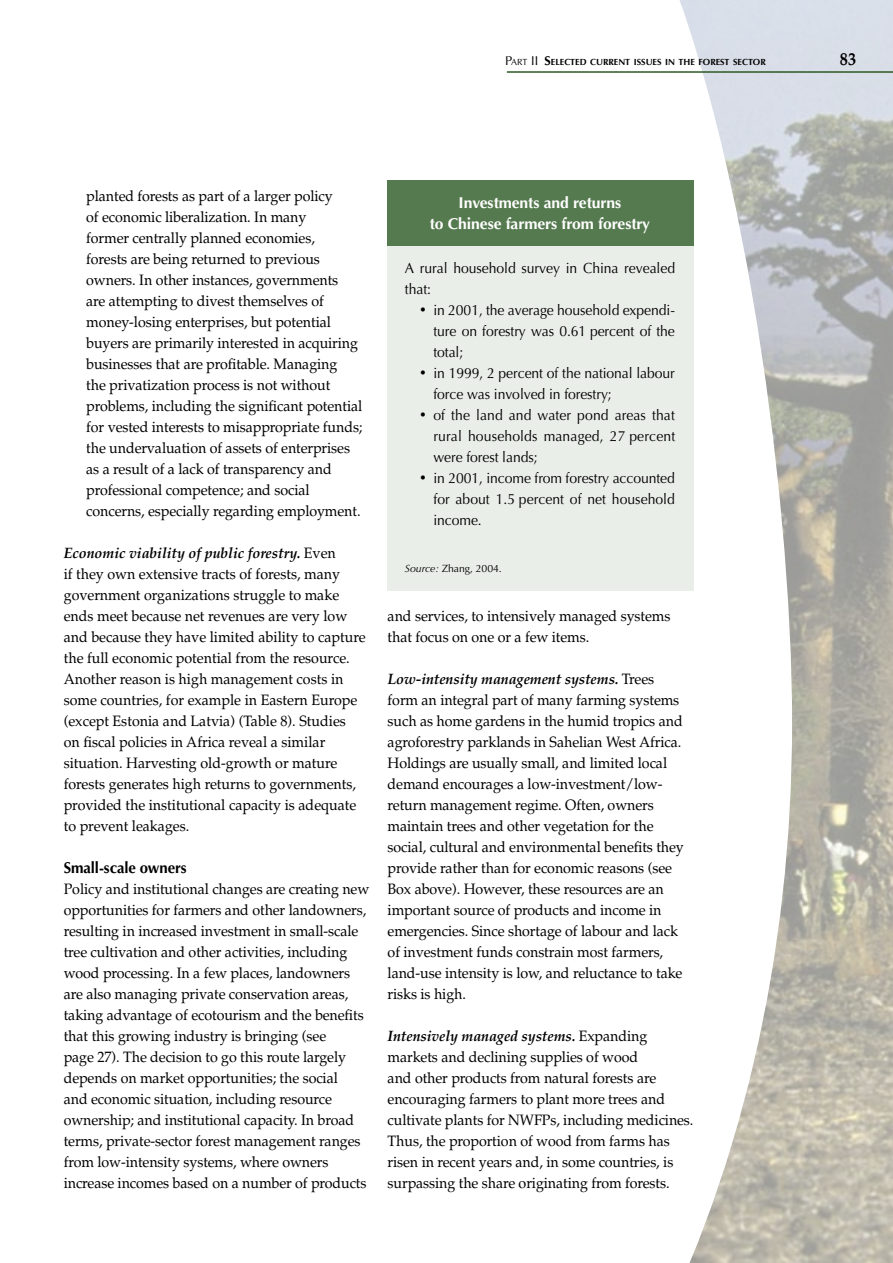
<style>
.page{position:relative;width:893px;height:1263px;background:#fff}
.page>*{position:absolute;margin:0;border:0;box-sizing:border-box;transform-origin:0 0}
.t1{font:700 18px "Palatino";color:#000;scale:.9 1}
.t2{font:700 15.75px/21px "Optima LT Std";letter-spacing:-.005em;color:#fff;text-align:center}
.t3{font:700 15.75px "Optima LT Std";letter-spacing:-.005em;color:#000;scale:.95 1}
.t4{font:15px/21px "Palatino";letter-spacing:-.005em;color:#000;scale:.95 1}
.t5{font:14.7px/21px "Optima LT Std";letter-spacing:-.005em;color:#000;text-align:justify;scale:.95 1}
.t6{font:10.5px "Optima LT Std";letter-spacing:-.005em;color:#000}
.t7{font:700 8.85px "Optima LT Std";color:#000}
.s1{font-weight:400;font-size:12.75px}
.s2{font-weight:400}
.s3{font-size:12.75px}
.s4{font-weight:700;font-style:italic}
.s5{font-style:italic}
</style>
<div class="page">
<img style="left:792px;top:0;width:101px;height:1263px">
<svg style="left:451px;top:0;width:341px;height:1263px"></svg>
<hr style="left:507px;top:71px;width:386px;height:2px;background:#2c5923">
<div style="left:387px;top:224px;width:306px;height:366px;background:#eaeee9"></div>
<div style="left:387px;top:180px;width:306px;height:66px;background:#567a4f"></div>
<p class="t7" style="left:505px;top:57px;width:262px"><span class="s1">P</span><span class="s2">ART</span> <span class="s1">II</span> <span class="s3">S</span>ELECTED CURRENT ISSUES IN THE FOREST SECTOR</p>
<p class="t1" style="left:840px;top:48px;width:19px">83</p>
<p class="t4" style="left:86px;top:186px;width:292px">planted forests as part of a larger policy<br>of economic liberalization. In many<br>former centrally planned economies,<br>forests are being returned to previous owners. In other instances, governments<br>are attempting to divest themselves of money-losing enterprises, but potential buyers are primarily interested in acquiring businesses that are profitable. Managing<br>the privatization process is not without problems, including the significant potential for vested interests to misappropriate funds; the undervaluation of assets of enterprises as a result of a lack of transparency and professional competence; and social concerns, especially regarding employment.</p>
<p class="t4" style="left:64px;top:543px;width:319px"><span class="s4">Economic viability of public forestry.</span> Even<br>if they own extensive tracts of forests, many government organizations struggle to make ends meet because net revenues are very low and because they have limited ability to capture the full economic potential from the resource.<br>Another reason is high management costs in some countries, for example in Eastern Europe (except Estonia and Latvia) (Table 8). Studies on fiscal policies in Africa reveal a similar situation. Harvesting old-growth or mature forests generates high returns to governments, provided the institutional capacity is adequate to prevent leakages.</p>
<p class="t3" style="left:64px;top:858px;width:131px">Small-scale owners</p>
<p class="t4" style="left:64px;top:879px;width:323px">Policy and institutional changes are creating new opportunities for farmers and other landowners, resulting in increased investment in small-scale tree cultivation and other activities, including wood processing. In a few places, landowners are also managing private conservation areas, taking advantage of ecotourism and the benefits that this growing industry is bringing (see<br>page 27). The decision to go this route largely depends on market opportunities; the social<br>and economic situation, including resource ownership; and institutional capacity. In broad terms, private-sector forest management ranges from low-intensity systems, where owners increase incomes based on a number of products</p>
<p class="t2" style="left:430px;top:193px;width:222px">Investments and returns<br>to Chinese farmers from forestry</p>
<p class="t5" style="left:405px;top:258px;width:286px">A rural household survey in China revealed that:</p>
<p class="t5" style="left:433px;top:300px;width:256px;text-indent:-14px">• in 2001, the average household expendi&shy;ture on forestry was 0.61 percent of the total;</p>
<p class="t5" style="left:433px;top:363px;width:256px;text-indent:-14px">• in 1999, 2 percent of the national labour force was involved in forestry;</p>
<p class="t5" style="left:433px;top:405px;width:256px;text-indent:-14px">• of the land and water pond areas that rural households managed, 27 percent were forest lands;</p>
<p class="t5" style="left:433px;top:468px;width:256px;text-indent:-14px">• in 2001, income from forestry accounted for about 1.5 percent of net household income.</p>
<p class="t6" style="left:405px;top:562px;width:98px"><span class="s5">Source:</span> Zhang, 2004.</p>
<p class="t4" style="left:388px;top:606px;width:299px">and services, to intensively managed systems that focus on one or a few items.</p>
<p class="t4" style="left:388px;top:669px;width:313px"><span class="s4">Low-intensity management systems.</span> Trees form an integral part of many farming systems such as home gardens in the humid tropics and agroforestry parklands in Sahelian West Africa.<br>Holdings are usually small, and limited local demand encourages a low-investment/low&shy;return management regime. Often, owners maintain trees and other vegetation for the social, cultural and environmental benefits they provide rather than for economic reasons (see Box above). However, these resources are an important source of products and income in emergencies. Since shortage of labour and lack of investment funds constrain most farmers, land-use intensity is low, and reluctance to take risks is high.</p>
<p class="t4" style="left:388px;top:1026px;width:323px"><span class="s4">Intensively managed systems.</span> Expanding markets and declining supplies of wood<br>and other products from natural forests are encouraging farmers to plant more trees and cultivate plants for NWFPs, including medicines.<br>Thus, the proportion of wood from farms has risen in recent years and, in some countries, is surpassing the share originating from forests.</p>
</div>
